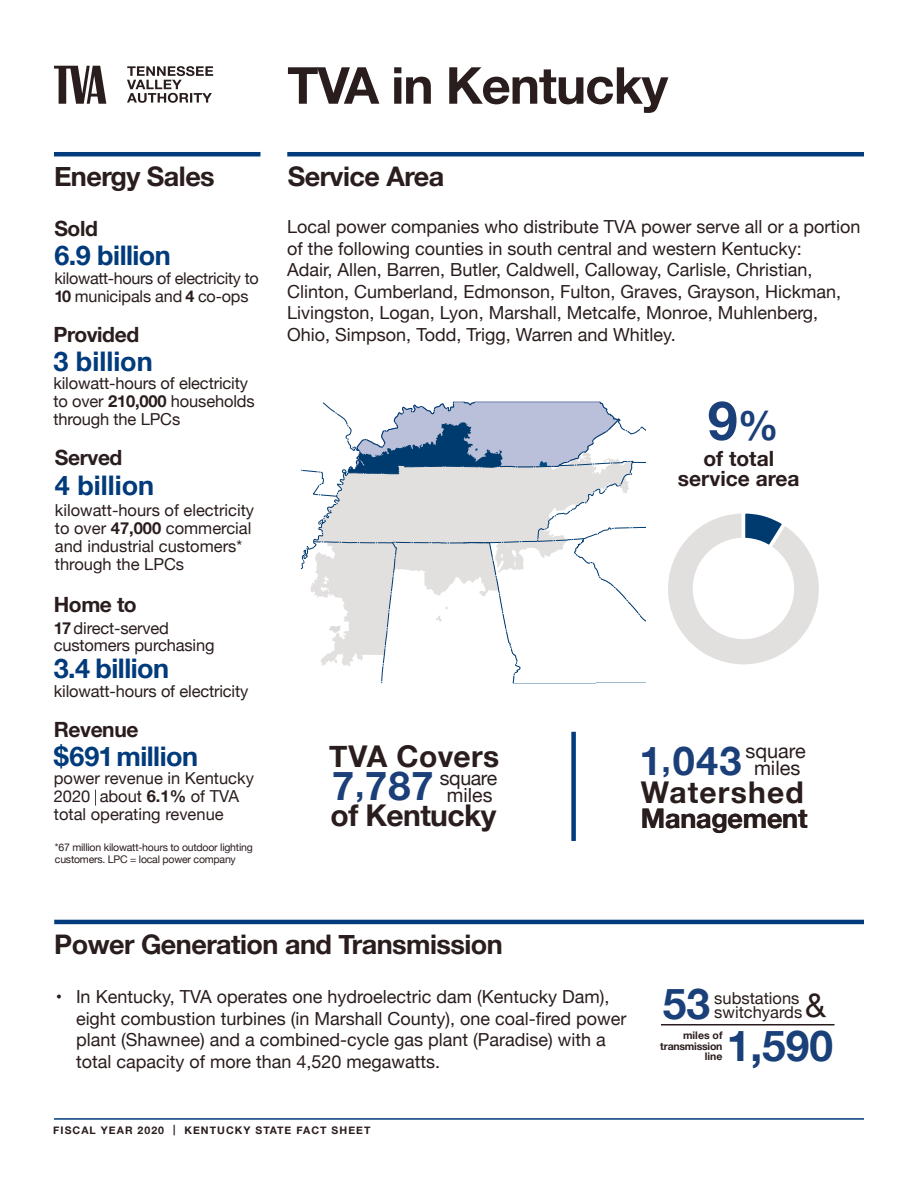
<style>
.page{position:relative;width:918px;height:1188px;background:#fff}
.page>*{position:absolute;margin:0;border:0;box-sizing:border-box;transform-origin:0 0}
.bulleted_text{font:700 54px "Helvetica Neue";color:#1b3f79}
.t1{font:700 51px "Helvetica Neue";letter-spacing:-.02em;color:#2a1d1d}
.bulleted_text-2{font:700 42.6px "Helvetica Neue";color:#1a407a}
.bulleted_text-3{font:700 39.75px "Helvetica Neue";letter-spacing:.03em;color:#1b3f79}
.bulleted_text-4{font:33px "Helvetica Neue";color:#2a1d1d}
.bulleted_text-5{font:700 31.5px "Helvetica Neue";color:#1b3f79}
.bulleted_text-6{font:700 30px "Helvetica Neue";letter-spacing:-.02em;color:#2a1d1d}
.bulleted_text-7{font:700 30px "Helvetica Neue";letter-spacing:.04em;color:#2a1d1d}
.bulleted_text-8{font:700 30px "Helvetica Neue";letter-spacing:.01em;color:#2a1d1d}
.bulleted_text-9{font:700 27px "Helvetica Neue";letter-spacing:-.02em;color:#2a1d1d}
.bullets{font:700 27px "Helvetica Neue";letter-spacing:-.02em;color:#013b7c}
.bullets-2{font:700 27px "Helvetica Neue";color:#013b7c}
.t2{font:700 21px "Helvetica Neue";letter-spacing:-.02em;color:#2a1d1d}
.body_copy{font:700 21px "Helvetica Neue";color:#2a1c1d}
.body_copy-2{font:700 21px "Helvetica Neue";letter-spacing:-.02em;color:#2a1c1d}
.bulleted_text-10{font:19.8px "Helvetica Neue";color:#2a1d1d}
.bulleted_text-11{font:19.5px "Helvetica Neue";letter-spacing:-.02em;color:#2a1d1d}
.bulleted_text_level{font:18px/21.6px "Helvetica Neue";color:#2a1d1d}
.bullets-3{font:16.5px/18px "Helvetica Neue";color:#2a1d1d}
.bulleted_text-12{font:16.5px "Helvetica Neue";color:#2a1d1d}
.body_copy-3{font:16.5px "Helvetica Neue";color:#2a1d1d}
.bullets-4{font:16.2px/18px "Helvetica Neue";letter-spacing:-.02em;color:#2a1d1d}
.bulleted_text_level-2{font:10.5px/12px "Helvetica Neue";letter-spacing:-.02em;color:#2a1d1d}
.body_copy-4{font:700 10.5px "Helvetica Neue";letter-spacing:.1em;color:#2a1d1d}
.body_copy-5{font:700 10.5px/10.5px "Helvetica Neue";letter-spacing:-.02em;color:#2a1d1d;text-align:right}
.s1{font-weight:700}
.s2{font-size:40.8px}
</style>
<div class="page">
<hr style="left:54px;top:1118px;width:810px;height:2px;background:#013b7c">
<hr style="left:54px;top:152px;width:206px;height:4px;background:#013b7c">
<svg style="left:127px;top:66px;width:86px;height:37px"></svg>
<svg style="left:54px;top:66px;width:52px;height:38px"></svg>
<svg style="left:300px;top:401px;width:345px;height:283px"></svg>
<svg style="left:668px;top:513px;width:151px;height:152px"></svg>
<div style="left:693px;top:538px;width:101px;height:101px;background:#fff;border-radius:50%"></div>
<hr style="left:287px;top:152px;width:577px;height:4px;background:#013b7c">
<hr style="left:54px;top:920px;width:810px;height:4px;background:#013b7c">
<div style="left:571px;top:732px;width:5px;height:109px;background:#013b7c"></div>
<hr style="left:661px;top:1024px;width:174px;height:1px;background:#2a1c1d">
<svg style="left:95px;top:790px;width:1px;height:16px"></svg>
<p class="bulleted_text-9" style="left:54px;top:156px;width:162px">Energy Sales</p>
<p class="t2" style="left:54px;top:212px;width:45px">Sold</p>
<p class="bullets" style="left:54px;top:234px;width:118px">6.9 billion</p>
<p class="bullets-4" style="left:54px;top:270px;width:206px">kilowatt-hours of electricity to<br><span class="s1">10</span> municipals and <span class="s1">4</span> co-ops</p>
<p class="t1" style="left:287px;top:46px;width:382px">TVA in Kentucky</p>
<p class="bulleted_text-9" style="left:288px;top:156px;width:158px">Service Area</p>
<p class="bulleted_text_level" style="left:287px;top:217px;width:575px">Local power companies who distribute TVA power serve all or a portion of the following counties in south central and western Kentucky:<br>Adair, Allen, Barren, Butler, Caldwell, Calloway, Carlisle, Christian, Clinton, Cumberland, Edmonson, Fulton, Graves, Grayson, Hickman, Livingston, Logan, Lyon, Marshall, Metcalfe, Monroe, Muhlenberg,</p>
<p class="t2" style="left:53px;top:318px;width:87px">Provided</p>
<p class="bulleted_text_level" style="left:287px;top:325px;width:390px">Ohio, Simpson, Todd, Trigg, Warren and Whitley.</p>
<p class="bullets-2" style="left:53px;top:340px;width:101px">3 billion</p>
<p class="bullets-3" style="left:53px;top:375px;width:203px">kilowatt-hours of electricity to over <span class="s1">210,000</span> households through the LPCs</p>
<p class="bulleted_text" style="left:708px;top:378px;width:72px">9<span class="s2">%</span></p>
<p class="body_copy" style="left:703px;top:442px;width:72px">of total</p>
<p class="body_copy" style="left:678px;top:462px;width:123px">service area</p>
<p class="t2" style="left:55px;top:441px;width:69px">Served</p>
<p class="bullets-2" style="left:55px;top:464px;width:101px">4 billion</p>
<p class="bullets-3" style="left:55px;top:502px;width:201px">kilowatt-hours of electricity to over <span class="s1">47,000</span> commercial and industrial customers* through the LPCs</p>
<p class="t2" style="left:54px;top:588px;width:85px">Home to</p>
<p class="bullets-3" style="left:54px;top:620px;width:117px"><span class="s1">17</span> direct-served</p>
<p class="bullets-3" style="left:54px;top:637px;width:162px">customers purchasing</p>
<p class="bullets" style="left:54px;top:647px;width:117px">3.4 billion</p>
<p class="bullets-3" style="left:54px;top:683px;width:196px">kilowatt-hours of electricity</p>
<p class="body_copy-2" style="left:54px;top:713px;width:86px">Revenue</p>
<p class="bullets" style="left:54px;top:735px;width:146px">$691 million</p>
<p class="bullets-3" style="left:54px;top:770px;width:202px">power revenue in Kentucky<br>2020 about <span class="s1">6.1%</span> of TVA total operating revenue</p>
<p class="bulleted_text-3" style="left:332px;top:755px;width:103px">7 787</p>
<p class="bulleted_text-11" style="left:440px;top:764px;width:59px">square</p>
<p class="bulleted_text-8" style="left:329px;top:733px;width:172px">TVA Covers</p>
<p class="bulleted_text-3" style="left:639px;top:730px;width:104px">1 043</p>
<p class="bulleted_text-10" style="left:746px;top:737px;width:62px">square</p>
<p class="bulleted_text-10" style="left:754px;top:754px;width:48px">miles</p>
<p class="bulleted_text-7" style="left:641px;top:769px;width:164px">Watershed</p>
<p class="bulleted_text-5" style="left:662px;top:736px;width:10px">,</p>
<p class="bulleted_text-11" style="left:447px;top:781px;width:47px">miles</p>
<p class="bulleted_text-5" style="left:356px;top:761px;width:10px">,</p>
<p class="bulleted_text-6" style="left:331px;top:791px;width:167px">of Kentucky</p>
<p class="bulleted_text-9" style="left:641px;top:797px;width:168px">Management</p>
<p class="bulleted_text_level-2" style="left:55px;top:842px;width:199px">*67 million kilowatt-hours to outdoor lighting customers. LPC = local power company</p>
<p class="bulleted_text-9" style="left:54px;top:923px;width:450px">Power Generation and Transmission</p>
<p class="bulleted_text_level" style="left:76px;top:987px;width:552px;text-indent:-20px">• In Kentucky, TVA operates one hydroelectric dam (Kentucky Dam), eight combustion turbines (in Marshall County), one coal-fired power plant (Shawnee) and a combined-cycle gas plant (Paradise) with a total capacity of more than 4,520 megawatts.</p>
<p class="body_copy-4" style="left:53px;top:1122px;width:319px">FISCAL YEAR 2020 | KENTUCKY STATE FACT SHEET</p>
<p class="bulleted_text-2" style="left:663px;top:970px;width:49px">53</p>
<p class="body_copy-5" style="left:660px;top:1031px;width:64px">miles of transmission line</p>
<p class="bulleted_text-12" style="left:714px;top:986px;width:87px">substations</p>
<p class="body_copy-3" style="left:714px;top:1000px;width:89px">switchyards</p>
<p class="bulleted_text-2" style="left:727px;top:1013px;width:108px">1,590</p>
<p class="bulleted_text-4" style="left:805px;top:982px;width:22px">&amp;</p>
</div>
